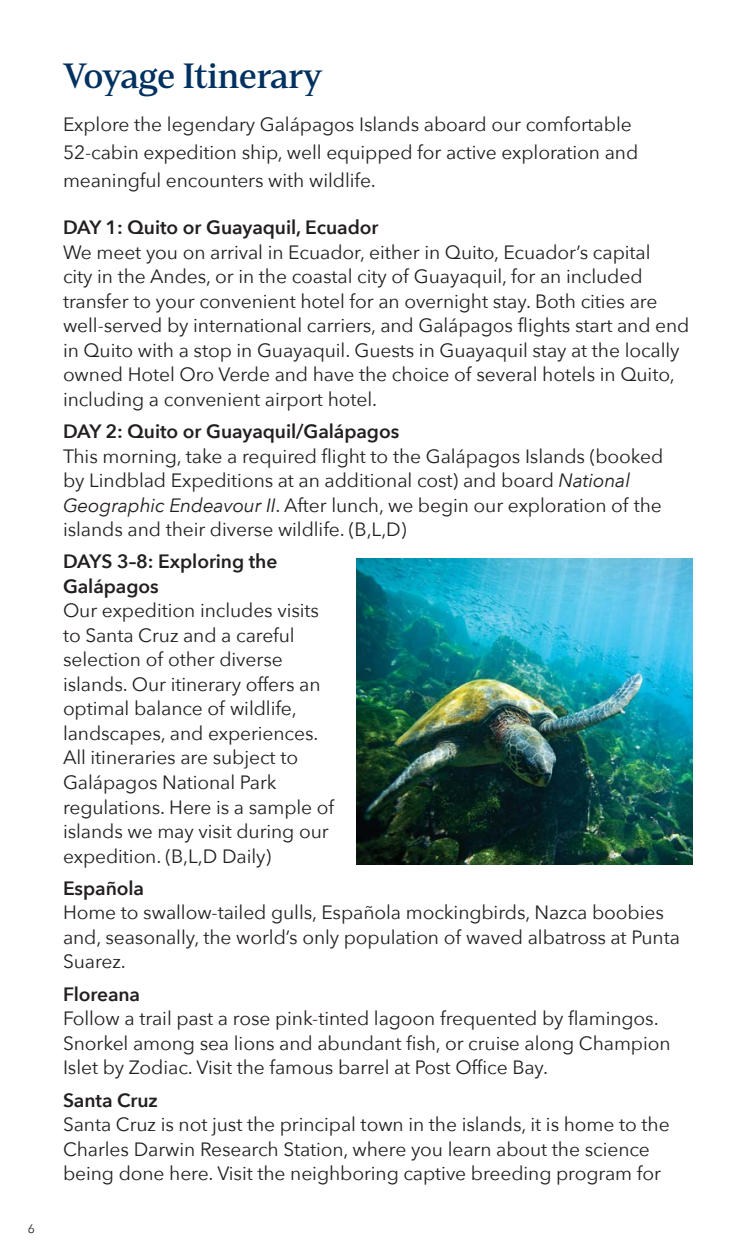
<style>
.page{position:relative;width:756px;height:1260px;background:#fff}
.page>*{position:absolute;margin:0;border:0;box-sizing:border-box;transform-origin:0 0}
.General_-_Headline_2{font:35px "Mandrelex Nor Dem";letter-spacing:-.02em;color:#003160}
.Itinerary_-_Body{font:19.25px/24.5px "Avenir Next";letter-spacing:-.005em;color:#231f20}
.Itinerary_-_Intro{font:19.25px/28px "Avenir Next";letter-spacing:-.005em;color:#231f20}
.Itinerary_-_Body-2{font:600 19.25px/24.5px "Avenir Next";letter-spacing:-.005em;color:#231f20}
.t1{font:12.25px "Avenir Next";color:#231f20}
.s1{font-style:italic}
</style>
<div class="page">
<img style="left:357px;top:559px;width:336px;height:305px">
<p class="t1" style="left:28px;top:1218px;width:9px">6</p>
<p class="General_-_Headline_2" style="left:63px;top:55px;width:261px">Voyage Itinerary</p>
<p class="Itinerary_-_Intro" style="left:63px;top:110px;width:577px">Explore the legendary Galápagos Islands aboard our comfortable<br>52-cabin expedition ship, well equipped for active exploration and meaningful encounters with wildlife.</p>
<p class="Itinerary_-_Body-2" style="left:63px;top:215px;width:317px">DAY 1: Quito or Guayaquil, Ecuador</p>
<p class="Itinerary_-_Body" style="left:63px;top:239px;width:628px">We meet you on arrival in Ecuador, either in Quito, Ecuador’s capital<br>city in the Andes, or in the coastal city of Guayaquil, for an included transfer to your convenient hotel for an overnight stay. Both cities are well-served by international carriers, and Galápagos flights start and end in Quito with a stop in Guayaquil. Guests in Guayaquil stay at the locally owned Hotel Oro Verde and have the choice of several hotels in Quito, including a convenient airport hotel.</p>
<p class="Itinerary_-_Body-2" style="left:63px;top:419px;width:338px">DAY 2: Quito or Guayaquil/Galápagos</p>
<p class="Itinerary_-_Body" style="left:63px;top:443px;width:602px">This morning, take a required flight to the Galápagos Islands (booked by Lindblad Expeditions at an additional cost) and board <span class="s1">National Geographic Endeavour II</span>. After lunch, we begin our exploration of the islands and their diverse wildlife. (B,L,D)</p>
<p class="Itinerary_-_Body-2" style="left:63px;top:549px;width:216px">DAYS 3–8: Exploring the<br>Galápagos</p>
<p class="Itinerary_-_Body" style="left:63px;top:598px;width:273px">Our expedition includes visits to Santa Cruz and a careful selection of other diverse islands. Our itinerary offers an optimal balance of wildlife, landscapes, and experiences.<br>All itineraries are subject to<br>Galápagos National Park regulations. Here is a sample of islands we may visit during our expedition. (B,L,D Daily)</p>
<p class="Itinerary_-_Body-2" style="left:63px;top:875px;width:83px">Española</p>
<p class="Itinerary_-_Body" style="left:63px;top:900px;width:618px">Home to swallow-tailed gulls, Española mockingbirds, Nazca boobies and, seasonally, the world’s only population of waved albatross at Punta<br>Suarez.</p>
<p class="Itinerary_-_Body-2" style="left:63px;top:981px;width:79px">Floreana</p>
<p class="Itinerary_-_Body" style="left:63px;top:1006px;width:609px">Follow a trail past a rose pink-tinted lagoon frequented by flamingos.<br>Snorkel among sea lions and abundant fish, or cruise along Champion<br>Islet by Zodiac. Visit the famous barrel at Post Office Bay.</p>
<p class="Itinerary_-_Body-2" style="left:63px;top:1087px;width:96px">Santa Cruz</p>
<p class="Itinerary_-_Body" style="left:63px;top:1111px;width:608px">Santa Cruz is not just the principal town in the islands, it is home to the<br>Charles Darwin Research Station, where you learn about the science being done here. Visit the neighboring captive breeding program for</p>
</div>
